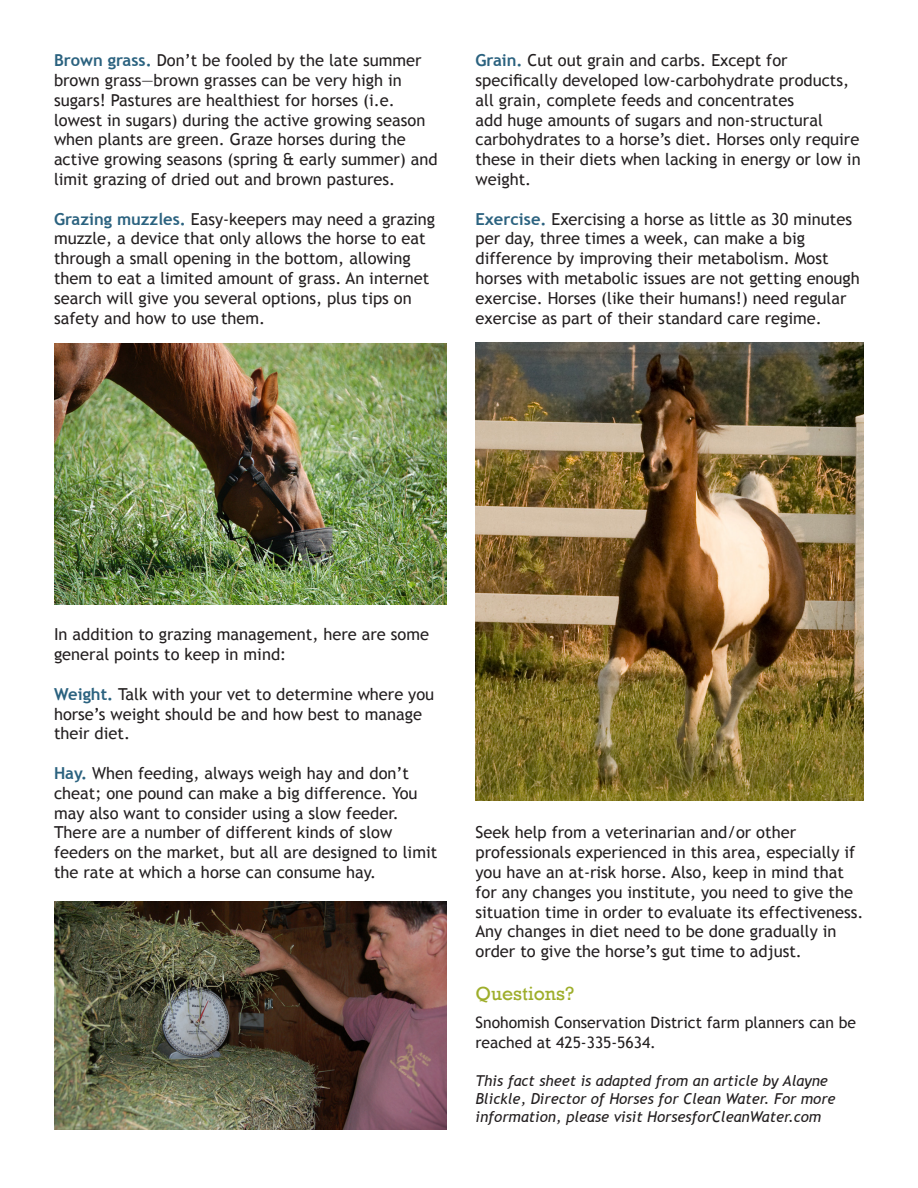
<style>
.page{position:relative;width:918px;height:1188px;background:#fff}
.page>*{position:absolute;margin:0;border:0;box-sizing:border-box;transform-origin:0 0}
.t1{font:19.5px "Rockwell";color:#9eae2b}
.t2{font:16.5px/19.8px "Trebuchet MS";color:#231f20}
.t3{font:15.75px/19.8px "Trebuchet MS";color:#231f20}
.t4{font:italic 15px/18px "Trebuchet MS";color:#231f20}
.s1{font-weight:700;color:#2b627f}
</style>
<div class="page">
<img style="left:54px;top:344px;width:393px;height:260px">
<img style="left:54px;top:902px;width:393px;height:228px">
<img style="left:476px;top:342px;width:388px;height:459px">
<p class="t2" style="left:54px;top:51px;width:385px"><span class="s1">Brown grass.</span> Don’t be fooled by the late summer brown grass—brown grasses can be very high in sugars! Pastures are healthiest for horses (i.e. lowest in sugars) during the active growing season when plants are green. Graze horses during the active growing seasons (spring &amp; early summer) and limit grazing of dried out and brown pastures.</p>
<p class="t2" style="left:54px;top:209px;width:383px"><span class="s1">Grazing muzzles.</span> Easy-keepers may need a grazing muzzle, a device that only allows the horse to eat through a small opening in the bottom, allowing them to eat a limited amount of grass. An internet search will give you several options, plus tips on safety and how to use them.</p>
<p class="t2" style="left:476px;top:51px;width:387px"><span class="s1">Grain.</span> Cut out grain and carbs. Except for specifically developed low-carbohydrate products, all grain, complete feeds and concentrates<br>add huge amounts of sugars and non-structural carbohydrates to a horse’s diet. Horses only require these in their diets when lacking in energy or low in weight.</p>
<p class="t2" style="left:476px;top:209px;width:386px"><span class="s1">Exercise.</span> Exercising a horse as little as 30 minutes per day, three times a week, can make a big difference by improving their metabolism. Most horses with metabolic issues are not getting enough exercise. Horses (like their humans!) need regular exercise as part of their standard care regime.</p>
<p class="t2" style="left:54px;top:625px;width:377px">In addition to grazing management, here are some general points to keep in mind:</p>
<p class="t2" style="left:54px;top:684px;width:382px"><span class="s1">Weight.</span> Talk with your vet to determine where you horse’s weight should be and how best to manage their diet.</p>
<p class="t2" style="left:54px;top:763px;width:385px"><span class="s1">Hay.</span> When feeding, always weigh hay and don’t cheat; one pound can make a big difference. You may also want to consider using a slow feeder.<br>There are a number of different kinds of slow feeders on the market, but all are designed to limit the rate at which a horse can consume hay.</p>
<p class="t2" style="left:476px;top:823px;width:390px">Seek help from a veterinarian and/or other professionals experienced in this area, especially if you have an at-risk horse. Also, keep in mind that for any changes you institute, you need to give the situation time in order to evaluate its effectiveness.<br>Any changes in diet need to be done gradually in order to give the horse’s gut time to adjust.</p>
<p class="t1" style="left:476px;top:983px;width:100px">Questions?</p>
<p class="t3" style="left:476px;top:1013px;width:382px">Snohomish Conservation District farm planners can be reached at 425-335-5634.</p>
<p class="t4" style="left:476px;top:1072px;width:362px">This fact sheet is adapted from an article by Alayne<br>Blickle, Director of Horses for Clean Water. For more information, please visit HorsesforCleanWater.com</p>
</div>
